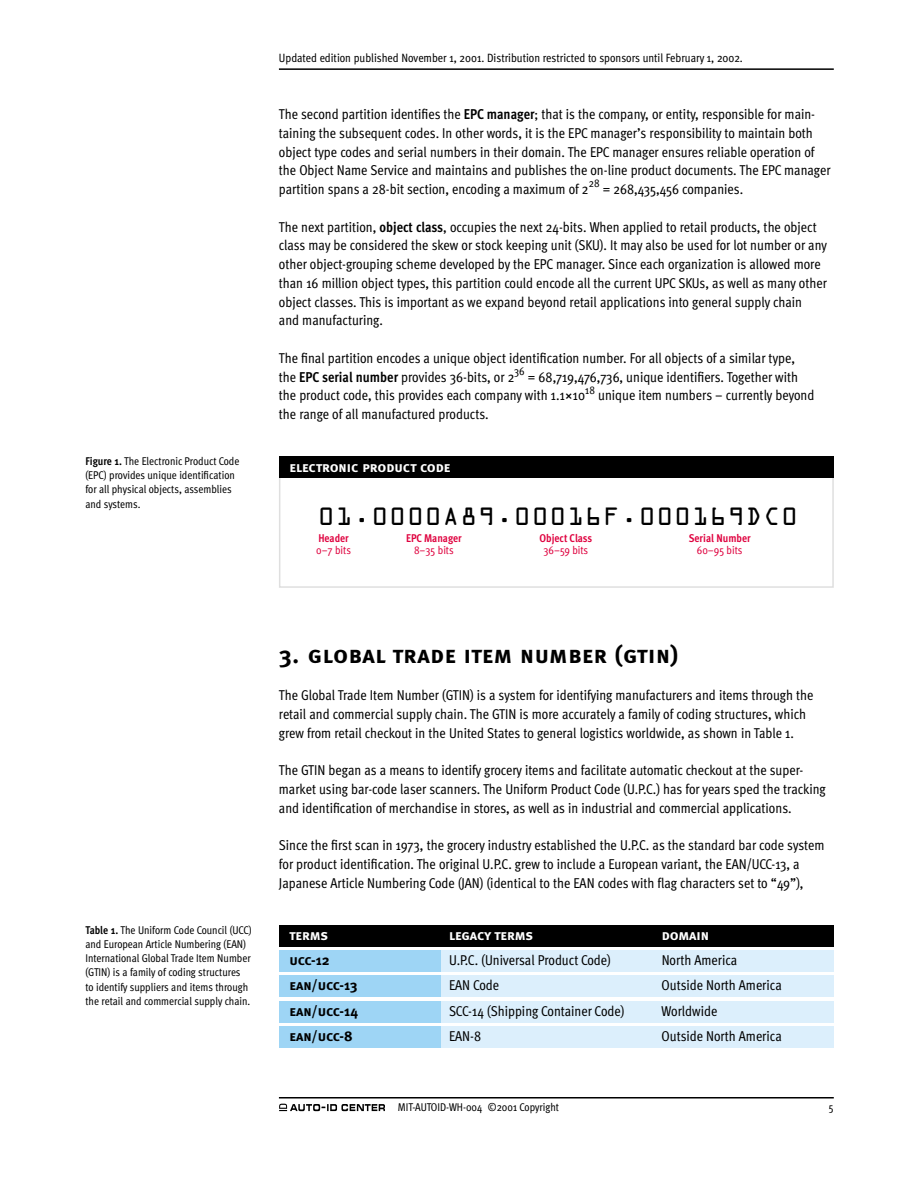
<style>
.page{position:relative;width:918px;height:1188px;background:#fff}
.page>*{position:absolute;margin:0;border:0;box-sizing:border-box;transform-origin:0 0}
.t1{font:24px "Meta Bold Caps";letter-spacing:.025em;color:#000}
.t2{font:22.5px "OCRA Alternate";letter-spacing:.07em;color:#000}
.t3{font:14.25px/18.8px "Meta Cond";color:#000}
.t4{font:14.25px "Meta Bold Caps";letter-spacing:-.01em;color:#fff}
.t5{font:14.25px "Meta Bold Caps";letter-spacing:-.02em;color:#000}
.t6{font:12px "Meta Cond";color:#000}
.t7{font:11.25px/14.2px "Meta Cond";color:#000}
.t8{font:700 11.25px "Meta Cond";color:#df003e}
.t9{font:11.25px "Meta Cond";color:#df003e}
.s1{font-weight:700}
.s2{font-family:"Meta Book Expert"}
</style>
<div class="page">
<hr style="left:279px;top:68px;width:555px;height:2px;background:#000">
<hr style="left:279px;top:1097px;width:555px;height:2px;background:#000">
<svg style="left:279px;top:1104px;width:106px;height:7px"></svg>
<div style="left:279px;top:950px;width:555px;height:21px;background:#dceffc"></div>
<div style="left:279px;top:950px;width:162px;height:21px;background:#9ed5f5"></div>
<div style="left:279px;top:976px;width:555px;height:21px;background:#dceffc"></div>
<div style="left:279px;top:1001px;width:555px;height:21px;background:#dceffc"></div>
<div style="left:279px;top:1027px;width:555px;height:21px;background:#dceffc"></div>
<div style="left:279px;top:925px;width:555px;height:22px;background:#000"></div>
<div style="left:279px;top:467px;width:555px;height:121px;border:2px solid #dfdfdf"></div>
<div style="left:279px;top:457px;width:555px;height:21px;background:#000"></div>
<div style="left:279px;top:976px;width:162px;height:21px;background:#9ed5f5"></div>
<div style="left:279px;top:1001px;width:162px;height:21px;background:#9ed5f5"></div>
<div style="left:279px;top:1027px;width:162px;height:21px;background:#9ed5f5"></div>
<p class="t7" style="left:85px;top:455px;width:155px"><span class="s1">Figure 1.</span> The Electronic Product Code (EPC) provides unique identification for all physical objects, assemblies and systems.</p>
<p class="t6" style="left:279px;top:53px;width:465px">Updated edition published November 1, 2001. Distribution restricted to sponsors until February 1, 2002.</p>
<p class="t3" style="left:279px;top:106px;width:553px">The second partition identifies the <span class="s1">EPC manager</span>; that is the company, or entity, responsible for main&shy;taining the subsequent codes. In other words, it is the EPC manager’s responsibility to maintain both object type codes and serial numbers in their domain. The EPC manager ensures reliable operation of the Object Name Service and maintains and publishes the on-line product documents. The EPC manager partition spans a 28-bit section, encoding a maximum of 2</p>
<p class="t7" style="left:589px;top:177px;width:12px">28</p>
<p class="t3" style="left:603px;top:181px;width:142px">= 268,435,456 companies.</p>
<p class="t3" style="left:279px;top:218px;width:550px">The next partition, <span class="s1">object class</span>, occupies the next 24-bits. When applied to retail products, the object class may be considered the skew or stock keeping unit (SKU). It may also be used for lot number or any other object-grouping scheme developed by the EPC manager. Since each organization is allowed more than 16 million object types, this partition could encode all the current UPC SKUs, as well as many other object classes. This is important as we expand beyond retail applications into general supply chain<br>and manufacturing.</p>
<p class="t3" style="left:279px;top:350px;width:518px">The final partition encodes a unique object identification number. For all objects of a similar type, the <span class="s1">EPC serial number</span> provides 36-bits, or 2</p>
<p class="t7" style="left:514px;top:365px;width:12px">36</p>
<p class="t3" style="left:279px;top:368px;width:521px;text-indent:249px">= 68,719,476,736, unique identifiers. Together with the product code, this provides each company with 1.1<span class="s2">~</span>10</p>
<p class="t7" style="left:585px;top:383px;width:11px">18</p>
<p class="t3" style="left:598px;top:387px;width:218px">unique item numbers – currently beyond</p>
<p class="t3" style="left:279px;top:406px;width:211px">the range of all manufactured products.</p>
<p class="t4" style="left:290px;top:458px;width:162px">electronic product code</p>
<h2 class="t2" style="left:318px;top:510px;width:481px">01.0000A89.00016F.000169DC0</h2>
<p class="t8" style="left:318px;top:534px;width:32px">Header</p>
<p class="t9" style="left:316px;top:546px;width:36px">0–7 bits</p>
<p class="t8" style="left:540px;top:534px;width:54px">Object Class</p>
<p class="t9" style="left:544px;top:546px;width:46px">36–59 bits</p>
<p class="t8" style="left:689px;top:534px;width:64px">Serial Number</p>
<p class="t9" style="left:697px;top:546px;width:47px">60–95 bits</p>
<p class="t8" style="left:406px;top:534px;width:57px">EPC Manager</p>
<p class="t9" style="left:414px;top:546px;width:41px">8–35 bits</p>
<p class="t7" style="left:85px;top:923px;width:168px"><span class="s1">Table 1.</span> The Uniform Code Council (UCC) and European Article Numbering (EAN)<br>International Global Trade Item Number (GTIN) is a family of coding structures<br>to identify suppliers and items through the retail and commercial supply chain.</p>
<h1 class="t1" style="left:279px;top:640px;width:401px">3. global trade item number (gtin)</h1>
<p class="t3" style="left:279px;top:687px;width:536px">The Global Trade Item Number (GTIN) is a system for identifying manufacturers and items through the retail and commercial supply chain. The GTIN is more accurately a family of coding structures, which grew from retail checkout in the United States to general logistics worldwide, as shown in Table 1.</p>
<p class="t3" style="left:279px;top:762px;width:548px">The GTIN began as a means to identify grocery items and facilitate automatic checkout at the super&shy;market using bar-code laser scanners. The Uniform Product Code (U.P.C.) has for years sped the tracking and identification of merchandise in stores, as well as in industrial and commercial applications.</p>
<p class="t3" style="left:279px;top:837px;width:547px">Since the first scan in 1973, the grocery industry established the U.P.C. as the standard bar code system for product identification. The original U.P.C. grew to include a European variant, the EAN/UCC-13, a<br>Japanese Article Numbering Code (JAN) (identical to the EAN codes with flag characters set to “49”),</p>
<p class="t4" style="left:290px;top:927px;width:40px">terms</p>
<p class="t4" style="left:449px;top:927px;width:85px">legacy terms</p>
<p class="t4" style="left:662px;top:927px;width:49px">domain</p>
<p class="t5" style="left:290px;top:952px;width:42px">ucc-12</p>
<p class="t3" style="left:449px;top:952px;width:163px">U.P.C. (Universal Product Code)</p>
<p class="t3" style="left:662px;top:952px;width:77px">North America</p>
<p class="t5" style="left:290px;top:977px;width:69px">ean/ucc-13</p>
<p class="t3" style="left:449px;top:977px;width:52px">EAN Code</p>
<p class="t3" style="left:662px;top:977px;width:122px">Outside North America</p>
<p class="t5" style="left:290px;top:1003px;width:70px">ean/ucc-14</p>
<p class="t3" style="left:449px;top:1003px;width:177px">SCC-14 (Shipping Container Code)</p>
<p class="t3" style="left:662px;top:1003px;width:57px">Worldwide</p>
<p class="t5" style="left:290px;top:1028px;width:65px">ean/ucc-8</p>
<p class="t3" style="left:449px;top:1028px;width:34px">EAN-8</p>
<p class="t3" style="left:662px;top:1028px;width:122px">Outside North America</p>
<p class="t7" style="left:398px;top:1101px;width:163px">MIT-AUTOID-WH-004 ©2001 Copyright</p>
<p class="t7" style="left:829px;top:1101px;width:6px">5</p>
</div>
